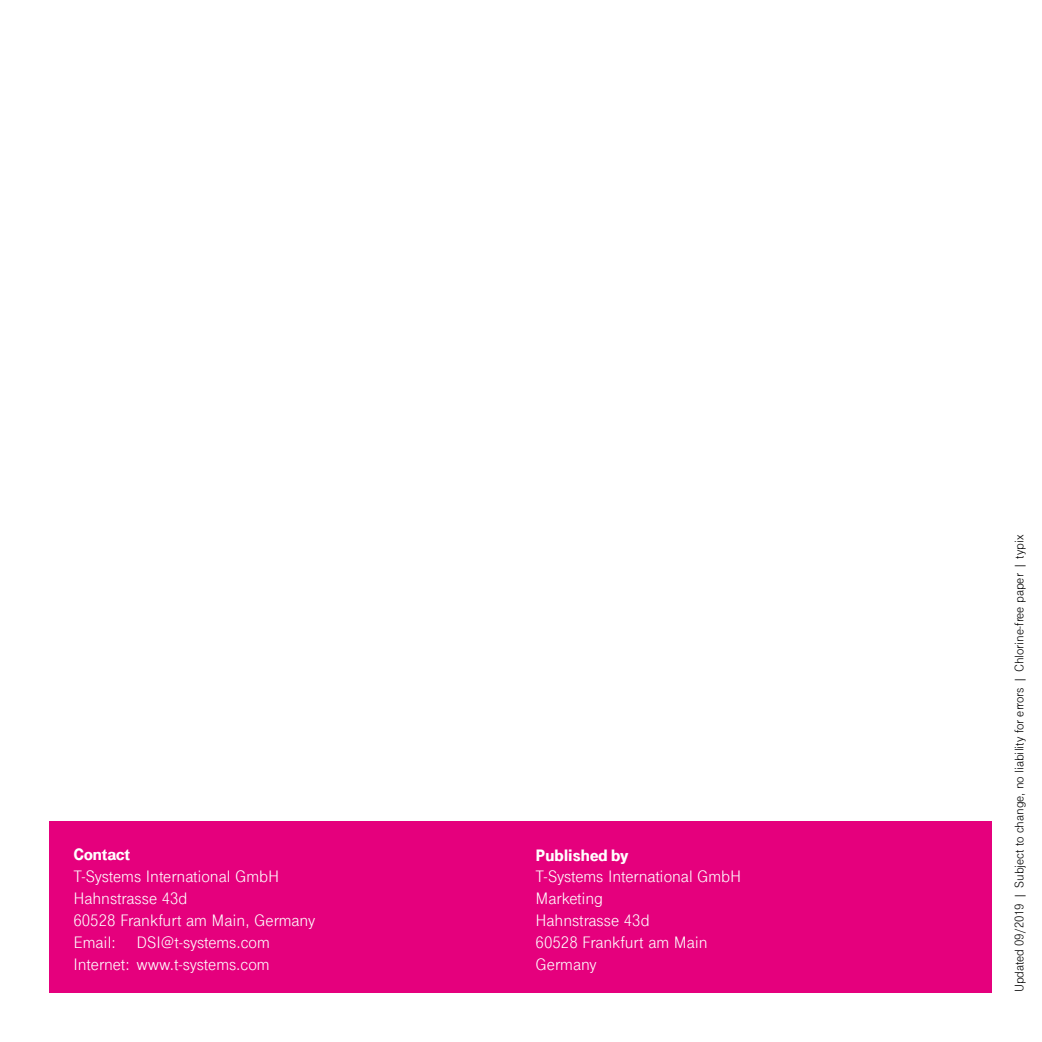
<style>
.page{position:relative;width:1042px;height:1042px;background:#fff}
.page>*{position:absolute;margin:0;border:0;box-sizing:border-box;transform-origin:0 0}
.t1{font:17.5px/21.9px "Tele Grotesk Next";color:#fff}
.t2{font:900 17.5px "Tele Grotesk Next";color:#fff}
.t3{font:13.12px "Tele Grotesk Next";color:#000}
</style>
<div class="page">
<div style="left:50px;top:821px;width:942px;height:171px;background:#e5007d"></div>
<p class="t2" style="left:73px;top:844px;width:58px">Contact</p>
<p class="t1" style="left:73px;top:865px;width:243px">T-Systems International GmbH<br>Hahnstrasse 43d<br>60528 Frankfurt am Main, Germany<br>Email: DSI@t-systems.com<br>Internet: www.t-systems.com</p>
<p class="t2" style="left:535px;top:845px;width:95px">Published by</p>
<p class="t1" style="left:535px;top:866px;width:207px">T-Systems International GmbH<br>Marketing<br>Hahnstrasse 43d<br>60528 Frankfurt am Main<br>Germany</p>
<p class="t3" style="left:1012px;top:992px;width:460px;rotate:-90deg">Updated 09/2019 | Subject to change, no liability for errors | Chlorine-free paper | typix</p>
</div>
